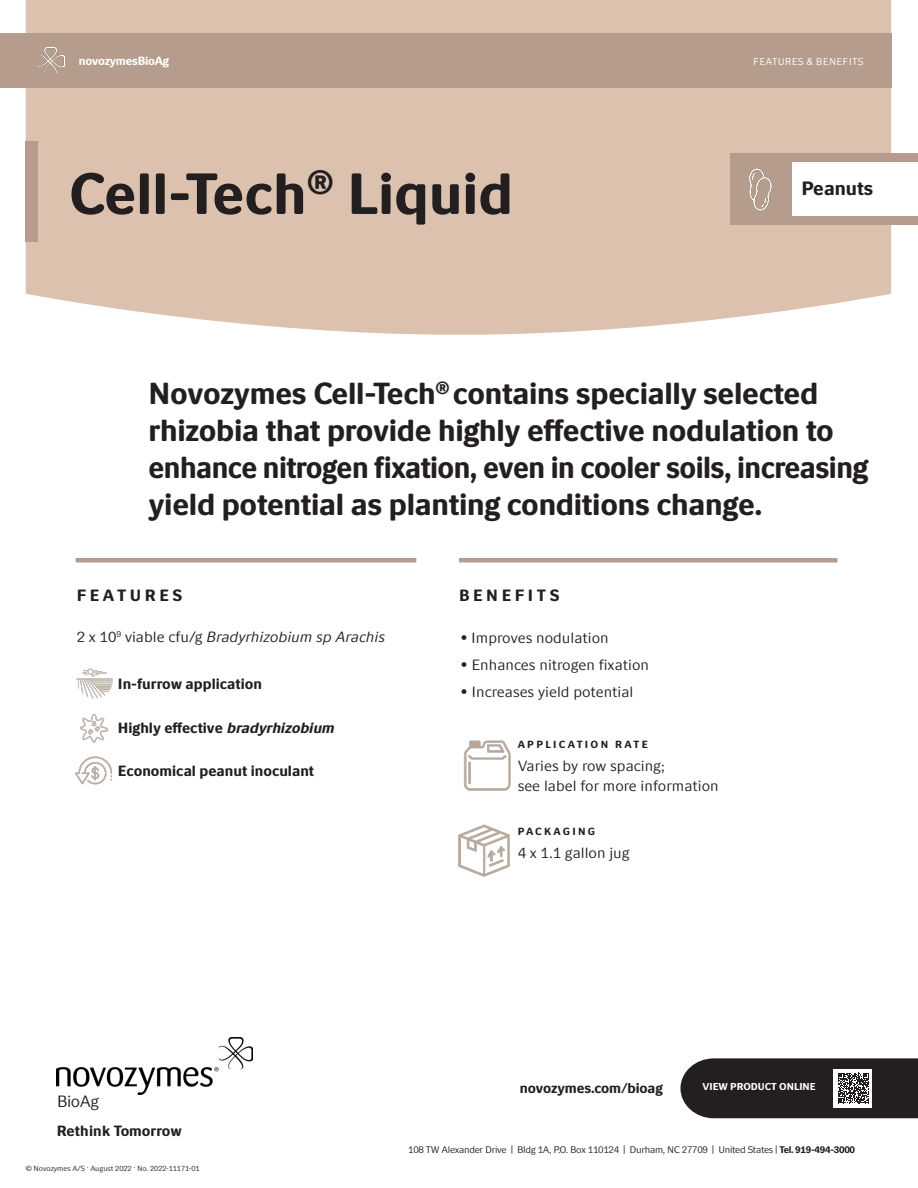
<style>
.page{position:relative;width:918px;height:1188px;background:#fff}
.page>*{position:absolute;margin:0;border:0;box-sizing:border-box;transform-origin:0 0}
.t1{font:700 58.5px "Novozymes";color:#231f20}
.t2{font:700 30.75px/36.9px "Novozymes";letter-spacing:-.01em;color:#231f20}
.t3{font:700 19.5px "Novozymes";color:#231f20}
.t4{font:700 16.5px "Novozymes";letter-spacing:.22em;color:#231f20}
.t5{font:16.5px "Novozymes";letter-spacing:-.03em;color:#231f20}
.t6{font:15px/19.5px "Novozymes";color:#231f20}
.t7{font:700 15px "Novozymes";color:#231f20}
.t8{font:italic 15px "Novozymes";color:#231f20}
.t9{font:700 14.25px "Novozymes";letter-spacing:-.01em;color:#231f20}
.t10{font:700 12px "Novozymes";letter-spacing:-.02em;color:#fff}
.t11{font:700 10.5px "Novozymes";letter-spacing:.22em;color:#231f20}
.t12{font:700 10.2px "Novozymes";color:#fff}
.t13{font:10.2px "Novozymes";letter-spacing:.02em;color:#fff}
.t14{font:9.75px "Novozymes";letter-spacing:-.03em;color:#231f20}
.t15{font:7.5px "Novozymes";letter-spacing:-.01em;color:#231f20}
.s1{font-style:normal}
.s2{font-style:italic}
.s3{font-weight:700}
</style>
<div class="page">
<img style="left:76px;top:668px;width:37px;height:31px">
<img style="left:463px;top:740px;width:48px;height:51px">
<img style="left:458px;top:824px;width:52px;height:53px">
<img style="left:57px;top:1037px;width:195px;height:58px">
<hr style="left:459px;top:558px;width:379px;height:4px;background:#b69c8c">
<hr style="left:76px;top:558px;width:340px;height:4px;background:#b69c8c">
<div style="left:26px;top:0;width:865px;height:335px;background:#dbc1ae"></div>
<div style="left:0;top:33px;width:891px;height:54px;background:#b69c8c"></div>
<div style="left:731px;top:153px;width:187px;height:72px;background:#b69c8c"></div>
<div style="left:792px;top:162px;width:126px;height:53px;background:#fff"></div>
<img style="left:37px;top:47px;width:27px;height:26px">
<div style="left:26px;top:142px;width:12px;height:100px;background:#b69c8c"></div>
<svg style="left:680px;top:1058px;width:238px;height:60px;background:#3a3637"></svg>
<img style="left:749px;top:168px;width:23px;height:43px">
<img style="left:76px;top:756px;width:36px;height:29px">
<img style="left:80px;top:714px;width:28px;height:29px">
<p class="t10" style="left:79px;top:54px;width:92px">novozymesBioAg</p>
<h1 class="t1" style="left:69px;top:160px;width:446px">Cell-Tech<sup>®</sup> Liquid</h1>
<p class="t13" style="left:753px;top:56px;width:112px">FEATURES &amp; BENEFITS</p>
<p class="t3" style="left:801px;top:177px;width:73px">Peanuts</p>
<p class="t2" style="left:148px;top:375px;width:721px">Novozymes Cell-Tech<sup>®</sup> contains specially selected rhizobia that provide highly effective nodulation to enhance nitrogen fixation, even in cooler soils, increasing yield potential as planting conditions change.</p>
<p class="t4" style="left:77px;top:586px;width:107px">FEATURES</p>
<p class="t8" style="left:77px;top:628px;width:310px"><span class="s1">2 x 10</span><sup>9</sup> <span class="s1">viable cfu/g</span> Bradyrhizobium sp Arachis</p>
<p class="t7" style="left:118px;top:675px;width:146px">In-furrow application</p>
<p class="t7" style="left:118px;top:719px;width:221px">Highly effective <span class="s2">bradyrhizobium</span></p>
<p class="t7" style="left:118px;top:762px;width:198px">Economical peanut inoculant</p>
<p class="t4" style="left:459px;top:586px;width:102px">BENEFITS</p>
<p class="t6" style="left:460px;top:628px;width:150px">• Improves nodulation</p>
<p class="t6" style="left:460px;top:655px;width:190px">• Enhances nitrogen fixation</p>
<p class="t6" style="left:460px;top:682px;width:174px">• Increases yield potential</p>
<p class="t11" style="left:518px;top:738px;width:132px">APPLICATION RATE</p>
<p class="t6" style="left:518px;top:756px;width:202px">Varies by row spacing;<br>see label for more information</p>
<p class="t11" style="left:518px;top:825px;width:79px">PACKAGING</p>
<p class="t6" style="left:518px;top:843px;width:113px">4 x 1.1 gallon jug</p>
<p class="t5" style="left:57px;top:1091px;width:44px">BioAg</p>
<p class="t7" style="left:57px;top:1122px;width:127px">Rethink Tomorrow</p>
<p class="t15" style="left:26px;top:1164px;width:175px">© Novozymes A/S . August 2022 . No. 2022-11171-01</p>
<p class="t9" style="left:520px;top:1080px;width:144px">novozymes.com/bioag</p>
<p class="t12" style="left:703px;top:1081px;width:115px">VIEW PRODUCT ONLINE</p>
<p class="t14" style="left:408px;top:1144px;width:448px">108 TW Alexander Drive | Bldg 1A, P.O. Box 110124 | Durham, NC 27709 | United States | <span class="s3">Tel. 919-494-3000</span></p>
</div>
